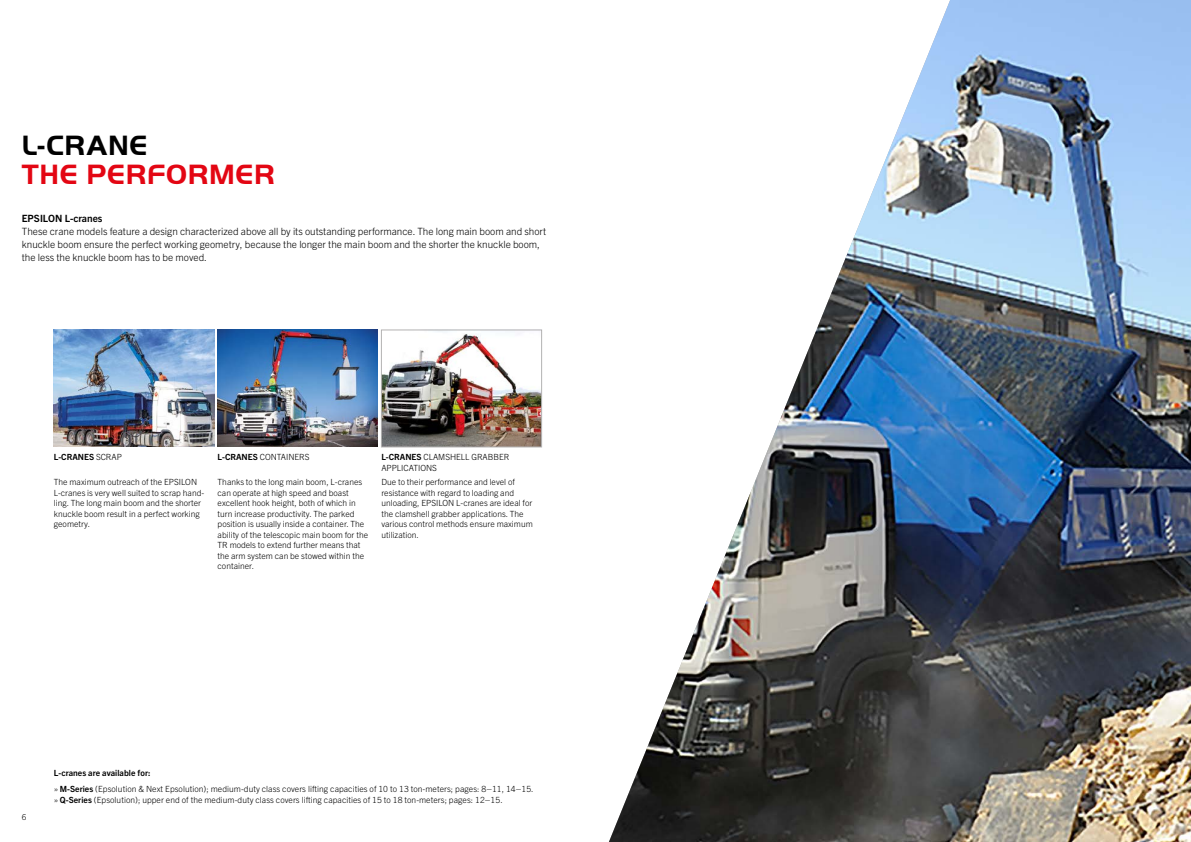
<style>
.page{position:relative;width:1191px;height:842px;background:#fff}
.page>*{position:absolute;margin:0;border:0;box-sizing:border-box;transform-origin:0 0}
.t1{font:29px "Palfinger Handel Versalien";letter-spacing:.02em;color:#e30613}
.t2{font:29px "Palfinger Handel Versalien";letter-spacing:.02em;color:#000}
.t3{font:300 10px/13px "Trade Gothic Next LT Pro";color:#000}
.t4{font:700 10px "Trade Gothic Next LT Pro";color:#000}
.t5{font:300 8.5px/10.5px "Trade Gothic Next LT Pro";color:#000}
.t6{font:700 8.5px "Trade Gothic Next LT Pro";color:#000}
.t7{font:300 8px "Trade Gothic Next LT Pro";color:#000}
.s1{font-weight:300}
.s2{font-weight:700}
</style>
<div class="page">
<img style="left:609px;top:0;width:582px;height:842px">
<img style="left:383px;top:334px;width:157px;height:111px">
<div style="left:381px;top:330px;width:161px;height:117px;border:1px solid #b3b2b2"></div>
<img style="left:218px;top:330px;width:160px;height:117px">
<img style="left:54px;top:330px;width:160px;height:117px">
<h1 class="t2" style="left:22px;top:129px;width:127px">L-CRANE</h1>
<h1 class="t1" style="left:22px;top:158px;width:254px">THE PERFORMER</h1>
<p class="t4" style="left:22px;top:211px;width:82px">EPSILON L-cranes</p>
<p class="t3" style="left:22px;top:224px;width:526px">These crane models feature a design characterized above all by its outstanding performance. The long main boom and short knuckle boom ensure the perfect working geometry, because the longer the main boom and the shorter the knuckle boom, the less the knuckle boom has to be moved.</p>
<p class="t6" style="left:54px;top:451px;width:69px">L-CRANES <span class="s1">SCRAP</span></p>
<p class="t5" style="left:54px;top:476px;width:152px">The maximum outreach of the EPSILON L-cranes is very well suited to scrap hand&shy;ling. The long main boom and the shorter knuckle boom result in a perfect working geometry.</p>
<p class="t5" style="left:218px;top:451px;width:93px"><span class="s2">L-CRANES</span> CONTAINERS</p>
<p class="t5" style="left:218px;top:476px;width:152px">Thanks to the long main boom, L-cranes can operate at high speed and boast excellent hook height, both of which in turn increase productivity. The parked position is usually inside a container. The ability of the telescopic main boom for the TR models to extend further means that the arm system can be stowed within the container.</p>
<p class="t5" style="left:381px;top:451px;width:129px"><span class="s2">L-CRANES</span> CLAMSHELL GRABBER<br>APPLICATIONS</p>
<p class="t5" style="left:381px;top:476px;width:153px">Due to their performance and level of resistance with regard to loading and unloading, EPSILON L-cranes are ideal for the clamshell grabber applications. The various control methods ensure maximum utilization.</p>
<p class="t7" style="left:22px;top:812px;width:6px">6</p>
<p class="t5" style="left:54px;top:764px;width:481px;line-height:16.2px"><span class="s2">L-cranes are available for:<br></span>» <span class="s2">M-Series</span> (Epsolution &amp; Next Epsolution); medium-duty class covers lifting capacities of 10 to 13 ton-meters; pages: 8–11, 14–15.</p>
<p class="t5" style="left:54px;top:794px;width:450px">» <span class="s2">Q-Series</span> (Epsolution); upper end of the medium-duty class covers lifting capacities of 15 to 18 ton-meters; pages: 12–15.</p>
</div>
